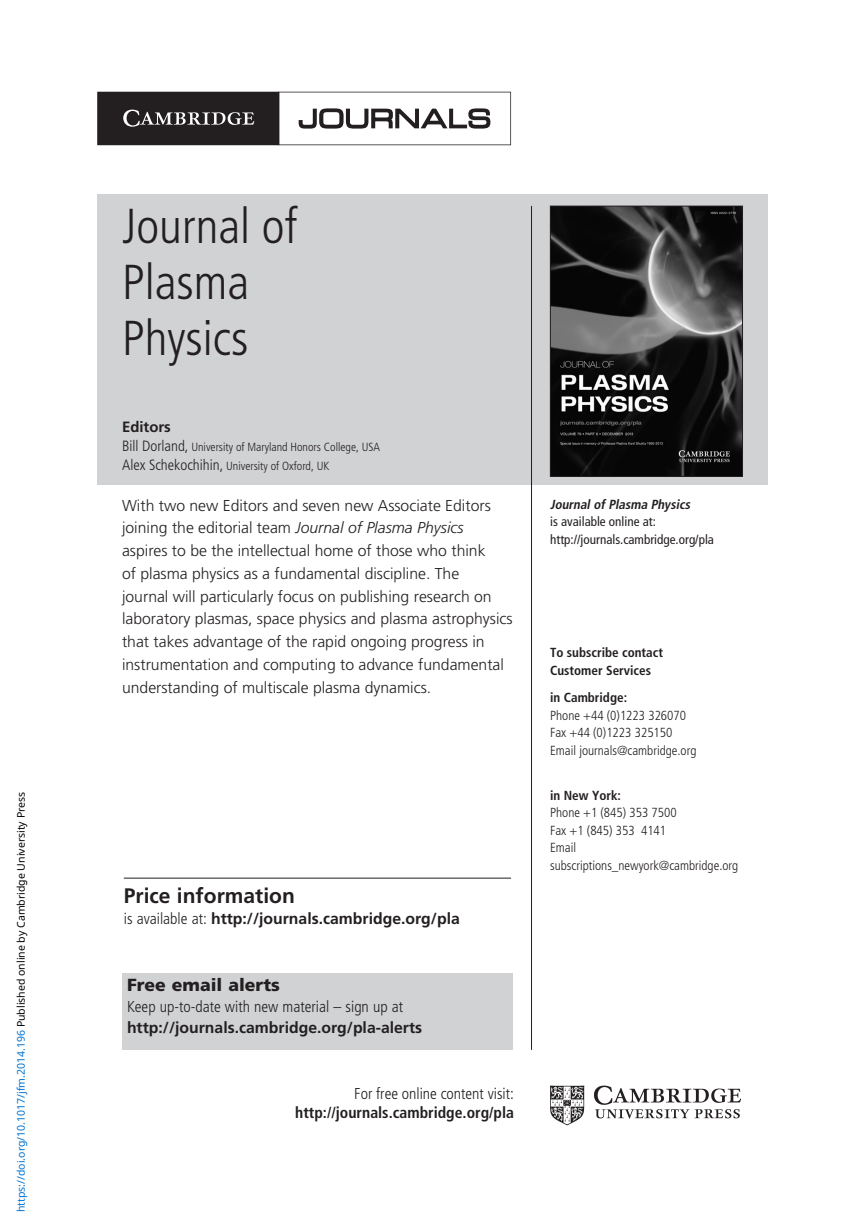
<style>
.page{position:relative;width:864px;height:1226px;background:#fff}
.page>*{position:absolute;margin:0;border:0;box-sizing:border-box;transform-origin:0 0}
._01_Title_-_The_Jour{font:300 condensed 49px "Frutiger LT Std";color:#231f20}
._06_Price_Info_head{font:700 21px "Frutiger LT Std";color:#231f20}
._08_Free_email_alert{font:900 17.5px "Frutiger LT Std";color:#231f20}
._05_main_text{font:300 15.75px/22.8px "Frutiger LT Std";color:#231f20}
._07_Price_info_text{font:700 15.75px "Frutiger LT Std";color:#231f20}
._10_Free_email_url{font:700 15.75px "Frutiger LT Std";color:#231f20}
._09_Free_email_text{font:300 condensed 15.75px "Frutiger LT Std";color:#231f20}
._17_Free_online_url{font:700 condensed 15.75px "Frutiger LT Std";color:#231f20}
._16_Free_online_cont{font:300 condensed 15.75px "Frutiger LT Std";color:#231f20}
._01_Title_-_The_Jour-2{font:700 14.88px "Frutiger LT Std";color:#231f20}
._15_subscribe_addres{font:300 condensed 13.12px "Frutiger LT Std";color:#231f20}
._12_Right_col_journa{font:condensed 13.12px "Frutiger LT Std";color:#231f20}
._13_To_subscribe_hea{font:700 condensed 13.12px/17.5px "Frutiger LT Std";color:#231f20}
._14____in_Cambridg{font:700 condensed 13.12px "Frutiger LT Std";color:#231f20}
._11_Right_col_journa{font:italic 700 condensed 13.12px "Frutiger LT Std";color:#231f20}
._04_Editor_names{font:300 condensed 11.9px "Frutiger LT Std";color:#231f20}
.t1{font:10.5px "Noto Sans";color:#000}
.s1{color:#0172cf}
.s2{font-size:14.88px}
.s3{font-style:italic}
.s4{font-weight:300;font-stretch:condensed}
</style>
<div class="page">
<div style="left:97px;top:195px;width:670px;height:290px;background:#d1d2d4"></div>
<hr style="left:531px;top:206px;width:1px;height:843px;background:#231f20">
<img style="left:550px;top:1085px;width:192px;height:41px">
<svg style="left:97px;top:92px;width:414px;height:53px"></svg>
<img style="left:552px;top:208px;width:188px;height:266px">
<div style="left:550px;top:206px;width:192px;height:270px;border:1px solid #231f20"></div>
<div style="left:122px;top:972px;width:390px;height:77px;background:#d1d2d4"></div>
<hr style="left:124px;top:877px;width:387px;height:1px;background:#231f20">
<p class="t1" style="left:14px;top:1212px;width:422px;rotate:-90deg"><span class="s1">https://doi.org/10.1017/jfm.2014.196</span> Published online by Cambridge University Press</p>
<p class="_01_Title_-_The_Jour" style="left:122px;top:198px;width:177px">Journal of</p>
<p class="_01_Title_-_The_Jour" style="left:122px;top:254px;width:129px">Plasma</p>
<p class="_01_Title_-_The_Jour" style="left:122px;top:310px;width:128px">Physics</p>
<p class="_01_Title_-_The_Jour-2" style="left:122px;top:418px;width:50px">Editors</p>
<p class="_04_Editor_names" style="left:122px;top:440px;width:259px"><span class="s2">Bill Dorland,</span> University of Maryland Honors College, USA</p>
<p class="_04_Editor_names" style="left:122px;top:459px;width:209px"><span class="s2">Alex Schekochihin,</span> University of Oxford, UK</p>
<p class="_05_main_text" style="left:122px;top:494px;width:392px">With two new Editors and seven new Associate Editors joining the editorial team <span class="s3">Journal of Plasma Physics </span>aspires to be the intellectual home of those who think<br>of plasma physics as a fundamental discipline. The<br>journal will particularly focus on publishing research on laboratory plasmas, space physics and plasma astrophysics that takes advantage of the rapid ongoing progress in instrumentation and computing to advance fundamental understanding of multiscale plasma dynamics.</p>
<p class="_06_Price_Info_head" style="left:124px;top:883px;width:172px">Price information</p>
<p class="_07_Price_info_text" style="left:124px;top:909px;width:337px"><span class="s4">is available at:</span> http://journals.cambridge.org/pla</p>
<p class="_08_Free_email_alert" style="left:127px;top:974px;width:154px">Free email alerts</p>
<p class="_09_Free_email_text" style="left:127px;top:997px;width:277px">Keep up-to-date with new material – sign up at</p>
<p class="_10_Free_email_url" style="left:127px;top:1018px;width:296px">http://journals.cambridge.org/pla-alerts</p>
<p class="_16_Free_online_cont" style="left:354px;top:1084px;width:161px">For free online content visit:</p>
<p class="_17_Free_online_url" style="left:295px;top:1103px;width:220px">http://journals.cambridge.org/pla</p>
<p class="_11_Right_col_journa" style="left:550px;top:496px;width:144px">JournalofPlasma Physics</p>
<p class="_12_Right_col_journa" style="left:550px;top:514px;width:107px">is available online at:</p>
<p class="_12_Right_col_journa" style="left:550px;top:531px;width:165px">http://journals.cambridge.org/pla</p>
<p class="_13_To_subscribe_hea" style="left:550px;top:644px;width:114px">To subscribe contact<br>Customer Services</p>
<p class="_14____in_Cambridg" style="left:550px;top:690px;width:78px">in Cambridge:</p>
<p class="_15_subscribe_addres" style="left:550px;top:708px;width:137px">Phone +44 (0)1223 326070</p>
<p class="_15_subscribe_addres" style="left:550px;top:725px;width:124px">Fax +44 (0)1223 325150</p>
<p class="_15_subscribe_addres" style="left:550px;top:743px;width:148px">Email journals@cambridge.org</p>
<p class="_14____in_Cambridg" style="left:550px;top:787px;width:72px">in New York:</p>
<p class="_15_subscribe_addres" style="left:550px;top:805px;width:128px">Phone +1 (845) 353 7500</p>
<p class="_15_subscribe_addres" style="left:550px;top:822px;width:117px">Fax +1 (845) 353 4141</p>
<p class="_15_subscribe_addres" style="left:550px;top:840px;width:28px">Email</p>
<p class="_15_subscribe_addres" style="left:550px;top:857px;width:189px">subscriptions_newyork@cambridge.org</p>
</div>
